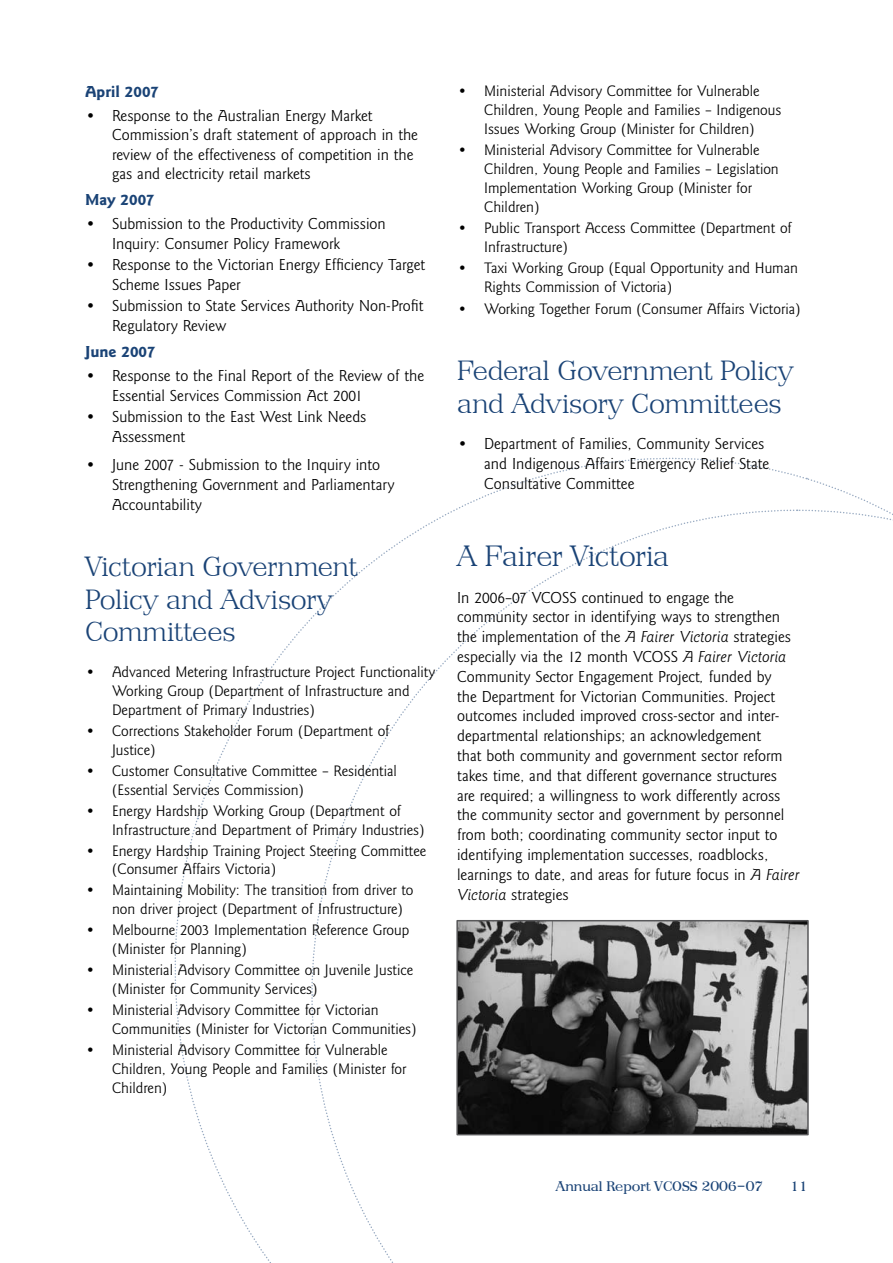
<style>
.page{position:relative;width:893px;height:1263px;background:#fff}
.page>*{position:absolute;margin:0;border:0;box-sizing:border-box;transform-origin:0 0}
.t1{font:200 28.5px "Priamos";letter-spacing:.01em;color:#1a4376}
.t2{font:200 27px/32.4px "Priamos";color:#1a4376}
.t3{font:16.5px/19.8px "Goudy Sans";color:#000}
.t4{font:700 16.5px "Goudy Sans";color:#1a4376}
.t5{font:15.75px/18.9px "Goudy Sans";color:#000}
.t6{font:13.5px "Priamos";color:#1a4376}
.s1{font-style:italic}
</style>
<div class="page">
<svg style="left:310px;top:509px;width:485px;height:486px"></svg>
<svg style="left:311px;top:997px;width:486px;height:266px"></svg>
<img style="left:459px;top:923px;width:347px;height:209px">
<div style="left:456px;top:920px;width:353px;height:215px;border:2px solid #58585a"></div>
<p class="t4" style="left:85px;top:82px;width:75px">April 2007</p>
<p class="t3" style="left:112px;top:106px;width:307px">Response to the Australian Energy Market Commission’s draft statement of approach in the review of the effectiveness of competition in the gas and electricity retail markets</p>
<p class="t4" style="left:85px;top:190px;width:71px">May 2007</p>
<p class="t3" style="left:112px;top:214px;width:275px">Submission to the Productivity Commission<br>Inquiry: Consumer Policy Framework</p>
<p class="t3" style="left:112px;top:255px;width:314px">Response to the Victorian Energy Efficiency Target<br>Scheme Issues Paper</p>
<p class="t3" style="left:112px;top:296px;width:313px">Submission to State Services Authority Non-Profit<br>Regulatory Review</p>
<p class="t4" style="left:85px;top:342px;width:72px">June 2007</p>
<p class="t3" style="left:112px;top:366px;width:314px">Response to the Final Report of the Review of the<br>Essential Services Commission Act 2001</p>
<p class="t3" style="left:112px;top:407px;width:256px">Submission to the East West Link Needs<br>Assessment</p>
<p class="t3" style="left:112px;top:455px;width:284px">June 2007 - Submission to the Inquiry into<br>Strengthening Government and Parliamentary<br>Accountability</p>
<p class="t3" style="left:85px;top:106px;width:13px">•</p>
<p class="t3" style="left:85px;top:214px;width:13px">•</p>
<p class="t3" style="left:85px;top:255px;width:13px">•</p>
<p class="t3" style="left:85px;top:296px;width:13px">•</p>
<p class="t3" style="left:85px;top:366px;width:13px">•</p>
<p class="t3" style="left:85px;top:407px;width:13px">•</p>
<p class="t3" style="left:85px;top:455px;width:13px">•</p>
<h2 class="t2" style="left:85px;top:550px;width:274px">Victorian Government<br>Policy and Advisory<br>Committees</h2>
<p class="t5" style="left:112px;top:663px;width:325px">Advanced Metering Infrastructure Project Functionality<br>Working Group (Department of Infrastructure and<br>Department of Primary Industries)</p>
<p class="t5" style="left:112px;top:721px;width:279px">Corrections Stakeholder Forum (Department of<br>Justice)</p>
<p class="t5" style="left:112px;top:761px;width:286px">Customer Consultative Committee – Residential (Essential Services Commission)</p>
<p class="t5" style="left:112px;top:801px;width:314px">Energy Hardship Working Group (Department of<br>Infrastructure and Department of Primary Industries)</p>
<p class="t5" style="left:112px;top:841px;width:316px">Energy Hardship Training Project Steering Committee (Consumer Affairs Victoria)</p>
<p class="t5" style="left:112px;top:881px;width:303px">Maintaining Mobility: The transition from driver to non driver project (Department of Infrustructure)</p>
<p class="t5" style="left:112px;top:921px;width:299px">Melbourne 2003 Implementation Reference Group (Minister for Planning)</p>
<p class="t5" style="left:112px;top:961px;width:303px">Ministerial Advisory Committee on Juvenile Justice (Minister for Community Services)</p>
<p class="t5" style="left:112px;top:1001px;width:306px">Ministerial Advisory Committee for Victorian<br>Communities (Minister for Victorian Communities)</p>
<p class="t5" style="left:112px;top:1041px;width:296px">Ministerial Advisory Committee for Vulnerable<br>Children, Young People and Families (Minister for<br>Children)</p>
<p class="t5" style="left:85px;top:663px;width:12px">•</p>
<p class="t5" style="left:85px;top:721px;width:12px">•</p>
<p class="t5" style="left:85px;top:761px;width:12px">•</p>
<p class="t5" style="left:85px;top:801px;width:12px">•</p>
<p class="t5" style="left:85px;top:841px;width:12px">•</p>
<p class="t5" style="left:85px;top:881px;width:12px">•</p>
<p class="t5" style="left:85px;top:921px;width:12px">•</p>
<p class="t5" style="left:85px;top:961px;width:12px">•</p>
<p class="t5" style="left:85px;top:1001px;width:12px">•</p>
<p class="t5" style="left:85px;top:1041px;width:12px">•</p>
<p class="t5" style="left:457px;top:82px;width:12px">•</p>
<p class="t5" style="left:457px;top:141px;width:12px">•</p>
<p class="t5" style="left:457px;top:219px;width:12px">•</p>
<p class="t5" style="left:457px;top:259px;width:12px">•</p>
<p class="t5" style="left:457px;top:299px;width:12px">•</p>
<p class="t5" style="left:484px;top:82px;width:299px">Ministerial Advisory Committee for Vulnerable<br>Children, Young People and Families – Indigenous<br>Issues Working Group (Minister for Children)</p>
<p class="t5" style="left:484px;top:141px;width:296px">Ministerial Advisory Committee for Vulnerable Children, Young People and Families – Legislation Implementation Working Group (Minister for Children)</p>
<p class="t5" style="left:484px;top:219px;width:309px">Public Transport Access Committee (Department of<br>Infrastructure)</p>
<p class="t5" style="left:484px;top:259px;width:315px">Taxi Working Group (Equal Opportunity and Human<br>Rights Commission of Victoria)</p>
<p class="t5" style="left:484px;top:299px;width:318px">Working Together Forum (Consumer Affairs Victoria)</p>
<h2 class="t2" style="left:457px;top:354px;width:338px">Federal Government Policy and Advisory Committees</h2>
<p class="t3" style="left:484px;top:434px;width:287px">Department of Families, Community Services and Indigenous Affairs Emergency Relief State<br>Consultative Committee</p>
<p class="t3" style="left:457px;top:434px;width:13px">•</p>
<h1 class="t1" style="left:457px;top:538px;width:213px">A Fairer Victoria</h1>
<p class="t3" style="left:457px;top:588px;width:344px">In 2006–07 VCOSS continued to engage the community sector in identifying ways to strengthen the implementation of the <span class="s1">A Fairer Victoria</span> strategies especially via the 12 month VCOSS <span class="s1">A Fairer Victoria </span>Community Sector Engagement Project<span class="s1">,</span> funded by<br>the Department for Victorian Communities. Project outcomes included improved cross-sector and inter&shy;departmental relationships; an acknowledgement<br>that both community and government sector reform takes time, and that different governance structures<br>are required; a willingness to work differently across the community sector and government by personnel from both; coordinating community sector input to identifying implementation successes, roadblocks, learnings to date, and areas for future focus in <span class="s1">A Fairer Victoria</span> strategies</p>
<p class="t6" style="left:556px;top:1178px;width:209px">Annual Report VCOSS 2006–07</p>
<p class="t6" style="left:790px;top:1178px;width:19px">11</p>
</div>
